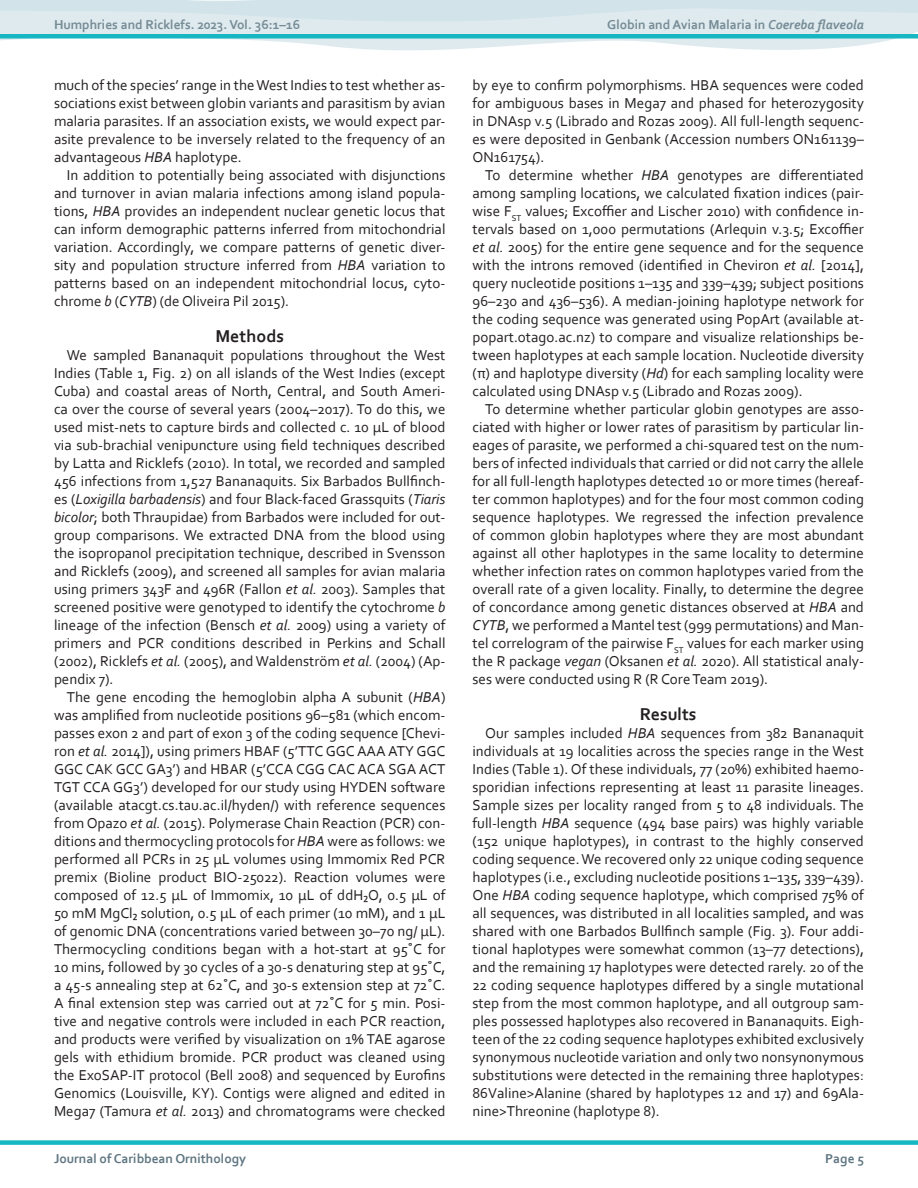
<style>
.page{position:relative;width:918px;height:1188px;background:#fff}
.page>*{position:absolute;margin:0;border:0;box-sizing:border-box;transform-origin:0 0}
.Body_Heading_1__H2{font:700 18px "Corbel";color:#231f20}
.main_body_text__P{font:15px/18px "Corbel";color:#231f20;text-align:justify}
.t1{font:700 13.5px "Corbel";color:#758b95}
.t2{font:700 13.5px "Corbel";color:#5f7682}
.s1{font-style:italic}
</style>
<div class="page">
<svg style="left:0;top:0;width:918px;height:51px;fill:#deeaee"></svg>
<div style="left:0;top:1140px;width:918px;height:5px;background:#16b7c3"></div>
<div style="left:0;top:34px;width:918px;height:5px;background:#16b7c3"></div>
<p class="t1" style="left:54px;top:16px;width:248px">Humphries and Ricklefs. 2023. Vol. 36:1–16</p>
<p class="t1" style="left:607px;top:16px;width:258px">Globin and Avian Malaria in <span class="s1">Coereba flaveola</span></p>
<p class="main_body_text__P" style="left:54px;top:76px;width:393px">much of the species’ range in the West Indies to test whether as&shy;sociations exist between globin variants and parasitism by avian malaria parasites. If an association exists, we would expect par&shy;asite prevalence to be inversely related to the frequency of an advantageous <span class="s1">HBA</span> haplotype.</p>
<p class="main_body_text__P" style="left:54px;top:166px;width:393px;text-indent:13px">In addition to potentially being associated with disjunctions and turnover in avian malaria infections among island popula&shy;tions, <span class="s1">HBA</span> provides an independent nuclear genetic locus that can inform demographic patterns inferred from mitochondrial variation. Accordingly, we compare patterns of genetic diver&shy;sity and population structure inferred from <span class="s1">HBA</span> variation to patterns based on an independent mitochondrial locus, cyto&shy;chrome <span class="s1">b</span> (<span class="s1">CYTB</span>) (de Oliveira Pil 2015).</p>
<h2 class="Body_Heading_1__H2" style="left:215px;top:325px;width:70px">Methods</h2>
<p class="main_body_text__P" style="left:54px;top:346px;width:393px;text-indent:13px">We sampled Bananaquit populations throughout the West Indies (Table 1, Fig. 2) on all islands of the West Indies (except Cuba) and coastal areas of North, Central, and South Ameri&shy;ca over the course of several years (2004–2017). To do this, we used mist-nets to capture birds and collected c. 10 µL of blood via sub-brachial venipuncture using field techniques described by Latta and Ricklefs (2010). In total, we recorded and sampled 456 infections from 1,527 Bananaquits. Six Barbados Bullfinch&shy;es (<span class="s1">Loxigilla barbadensis</span>) and four Black-faced Grassquits (<span class="s1">Tiaris bicolor</span>; both Thraupidae) from Barbados were included for out&shy;group comparisons. We extracted DNA from the blood using the isopropanol precipitation technique, described in Svensson and Ricklefs (2009), and screened all samples for avian malaria using primers 343F and 496R (Fallon <span class="s1">et al.</span> 2003). Samples that screened positive were genotyped to identify the cytochrome <span class="s1">b </span>lineage of the infection (Bensch <span class="s1">et al.</span> 2009) using a variety of primers and PCR conditions described in Perkins and Schall (2002), Ricklefs <span class="s1">et al.</span> (2005), and Waldenström <span class="s1">et al.</span> (2004) (Ap&shy;pendix 7).</p>
<p class="main_body_text__P" style="left:54px;top:688px;width:393px;text-indent:13px">The gene encoding the hemoglobin alpha A subunit (<span class="s1">HBA</span>) was amplified from nucleotide positions 96–581 (which encom&shy;passes exon 2 and part of exon 3 of the coding sequence [Chevi&shy;ron <span class="s1">et al.</span> 2014]), using primers HBAF (5’TTC GGC AAA ATY GGC GGC CAK GCC GA3’) and HBAR (5’CCA CGG CAC ACA SGA ACT TGT CCA GG3’) developed for our study using HYDEN software (available atacgt.cs.tau.ac.il/hyden/) with reference sequences from Opazo <span class="s1">et al.</span> (2015). Polymerase Chain Reaction (PCR) con&shy;ditions and thermocycling protocols for <span class="s1">HBA</span> were as follows: we performed all PCRs in 25 µL volumes using Immomix Red PCR premix (Bioline product BIO-25022). Reaction volumes were composed of 12.5 µL of Immomix, 10 µL of ddH₂O, 0.5 µL of 50 mM MgCl₂ solution, 0.5 µL of each primer (10 mM), and 1 µL of genomic DNA (concentrations varied between 30–70 ng/ µL).<br>Thermocycling conditions began with a hot-start at 95˚C for 10 mins, followed by 30 cycles of a 30-s denaturing step at 95˚C, a 45-s annealing step at 62˚C, and 30-s extension step at 72˚C.<br>A final extension step was carried out at 72˚C for 5 min. Posi&shy;tive and negative controls were included in each PCR reaction, and products were verified by visualization on 1% TAE agarose gels with ethidium bromide. PCR product was cleaned using the ExoSAP-IT protocol (Bell 2008) and sequenced by Eurofins Genomics (Louisville, KY). Contigs were aligned and edited in Mega7 (Tamura <span class="s1">et al.</span> 2013) and chromatograms were checked</p>
<p class="main_body_text__P" style="left:472px;top:76px;width:393px">by eye to confirm polymorphisms. HBA sequences were coded for ambiguous bases in Mega7 and phased for heterozygosity in DNAsp v.5 (Librado and Rozas 2009). All full-length sequenc&shy;es were deposited in Genbank (Accession numbers ON161139– ON161754).</p>
<p class="main_body_text__P" style="left:472px;top:166px;width:393px;text-indent:13px">To determine whether <span class="s1">HBA</span> genotypes are differentiated among sampling locations, we calculated fixation indices (pair&shy;wise F<sub>ST</sub> values; Excoffier and Lischer 2010) with confidence in&shy;tervals based on 1,000 permutations (Arlequin v.3.5; Excoffier <span class="s1">et al.</span> 2005) for the entire gene sequence and for the sequence with the introns removed (identified in Cheviron <span class="s1">et al.</span> [2014], query nucleotide positions 1–135 and 339–439; subject positions 96–230 and 436–536). A median-joining haplotype network for the coding sequence was generated using PopArt (available at&shy;popart.otago.ac.nz) to compare and visualize relationships be&shy;tween haplotypes at each sample location. Nucleotide diversity (π) and haplotype diversity (<span class="s1">Hd</span>) for each sampling locality were calculated using DNAsp v.5 (Librado and Rozas 2009).</p>
<p class="main_body_text__P" style="left:472px;top:400px;width:393px;text-indent:13px">To determine whether particular globin genotypes are asso&shy;ciated with higher or lower rates of parasitism by particular lin&shy;eages of parasite, we performed a chi-squared test on the num&shy;bers of infected individuals that carried or did not carry the allele for all full-length haplotypes detected 10 or more times (hereaf&shy;ter common haplotypes) and for the four most common coding sequence haplotypes. We regressed the infection prevalence of common globin haplotypes where they are most abundant against all other haplotypes in the same locality to determine whether infection rates on common haplotypes varied from the overall rate of a given locality. Finally, to determine the degree of concordance among genetic distances observed at <span class="s1">HBA</span> and <span class="s1">CYTB</span>, we performed a Mantel test (999 permutations) and Man&shy;tel correlogram of the pairwise F<sub>ST</sub> values for each marker using the R package <span class="s1">vegan</span> (Oksanen <span class="s1">et al.</span> 2020). All statistical analy&shy;ses were conducted using R (R Core Team 2019).</p>
<h2 class="Body_Heading_1__H2" style="left:640px;top:703px;width:58px">Results</h2>
<p class="main_body_text__P" style="left:472px;top:724px;width:393px;text-indent:13px">Our samples included <span class="s1">HBA</span> sequences from 382 Bananaquit individuals at 19 localities across the species range in the West Indies (Table 1). Of these individuals, 77 (20%) exhibited haemo&shy;sporidian infections representing at least 11 parasite lineages.<br>Sample sizes per locality ranged from 5 to 48 individuals. The full-length <span class="s1">HBA</span> sequence (494 base pairs) was highly variable (152 unique haplotypes), in contrast to the highly conserved coding sequence. We recovered only 22 unique coding sequence haplotypes (i.e., excluding nucleotide positions 1–135, 339–439).<br>One <span class="s1">HBA</span> coding sequence haplotype, which comprised 75% of all sequences, was distributed in all localities sampled, and was shared with one Barbados Bullfinch sample (Fig. 3). Four addi&shy;tional haplotypes were somewhat common (13–77 detections), and the remaining 17 haplotypes were detected rarely. 20 of the 22 coding sequence haplotypes differed by a single mutational step from the most common haplotype, and all outgroup sam&shy;ples possessed haplotypes also recovered in Bananaquits. Eigh&shy;teen of the 22 coding sequence haplotypes exhibited exclusively synonymous nucleotide variation and only two nonsynonymous substitutions were detected in the remaining three haplotypes:<br>86Valine&gt;Alanine (shared by haplotypes 12 and 17) and 69Ala&shy;nine&gt;Threonine (haplotype 8).</p>
<p class="t2" style="left:54px;top:1150px;width:194px">Journal of Caribbean Ornithology</p>
<p class="t2" style="left:825px;top:1150px;width:40px">Page 5</p>
</div>
